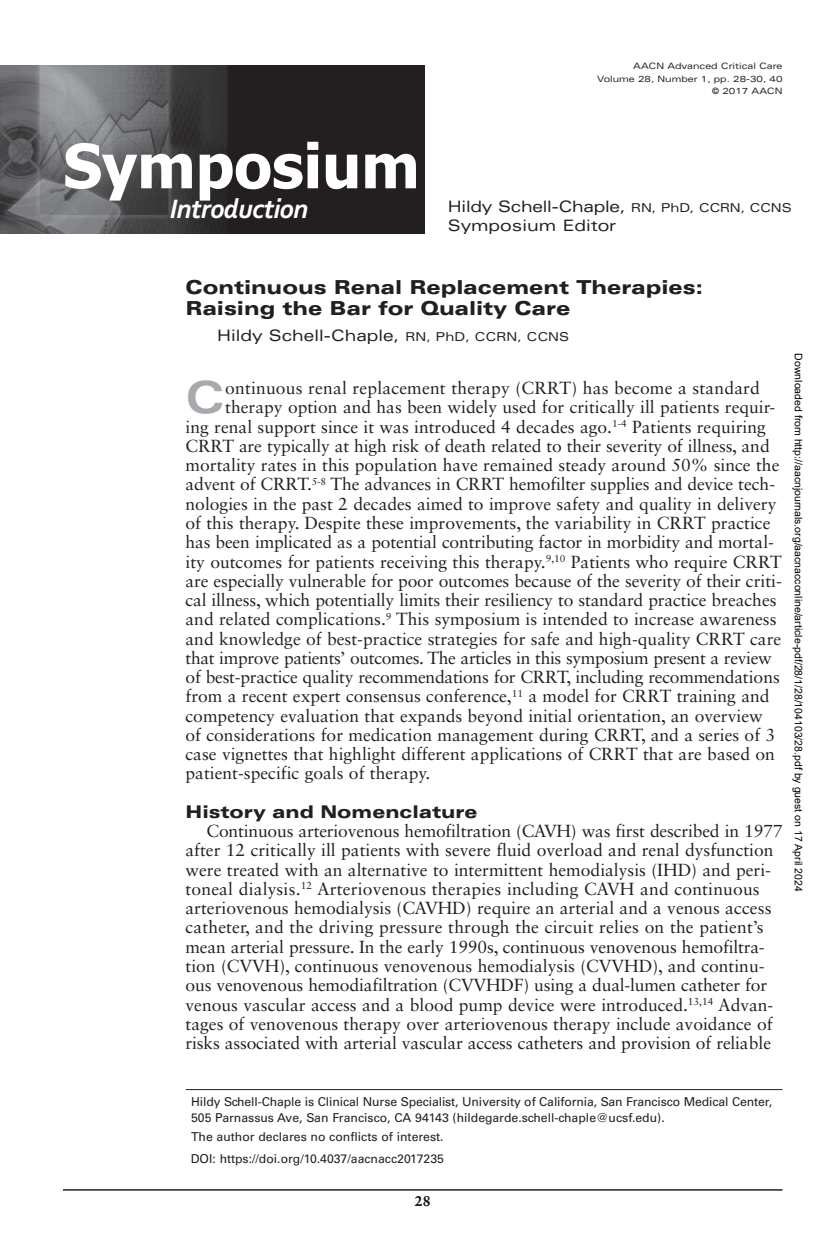
<style>
.page{position:relative;width:835px;height:1245px;background:#fff}
.page>*{position:absolute;margin:0;border:0;box-sizing:border-box;transform-origin:0 0}
.t1{font:700 61.25px "Tahoma";color:#fff}
.t2{font:700 expanded 44.1px "Univers LT Std";color:#a8a9ad}
.t3{font:italic 700 28px "Corbel";letter-spacing:-.025em;color:#fff}
.t4{font:900 expanded 19.25px/21px "Univers LT Std";color:#231f20}
.t5{font:17.5px/19.2px "Sabon LT Std";color:#231f20}
.t6{font:17.5px "Sabon LT Std";letter-spacing:-.02em;color:#231f20}
.t7{font:900 expanded 17.5px "Univers LT Std";color:#231f20}
.t8{font:expanded 15.75px/19.2px "Univers LT Std";color:#231f20}
.t9{font:700 14px "Sabon LT Std";color:#231f20}
.t10{font:12.25px/15.8px "Univers LT Std";color:#231f20}
.t11{font:10.5px "Arial";color:#000}
.t12{font:expanded 8.75px/12.2px "Univers LT Std";color:#231f20;text-align:right}
.s1{font-size:12.25px}
</style>
<div class="page">
<img style="left:0;top:65px;width:424px;height:168px">
<hr style="left:63px;top:1189px;width:719px;height:1px;background:#231f20">
<hr style="left:186px;top:1088px;width:596px;height:1px;background:#231f20">
<h1 class="t1" style="left:63px;top:142px;width:358px">Symposium</h1>
<h3 class="t3" style="left:170px;top:198px;width:140px">Introduction</h3>
<p class="t12" style="left:597px;top:61px;width:187px">AACN Advanced Critical Care<br>Volume 28, Number 1, pp. 28-30, 40 © 2017 AACN</p>
<p class="t8" style="left:448px;top:198px;width:345px">Hildy Schell-Chaple, <span class="s1">RN, PhD, CCRN, CCNS<br></span>Symposium Editor</p>
<p class="t4" style="left:186px;top:279px;width:519px">Continuous Renal Replacement Therapies:<br>Raising the Bar for Quality Care</p>
<p class="t8" style="left:217px;top:328px;width:353px">Hildy Schell-Chaple, <span class="s1">RN, PhD, CCRN, CCNS</span></p>
<h2 class="t2" style="left:186px;top:372px;width:41px">C</h2>
<p class="t5" style="left:225px;top:378px;width:536px">ontinuous renal replacement therapy (CRRT) has become a standard</p>
<p class="t5" style="left:225px;top:398px;width:551px">therapy option and has been widely used for critically ill patients requir-</p>
<p class="t5" style="left:186px;top:417px;width:582px">ing renal support since it was introduced 4 decades ago.<sup>1-4</sup> Patients requiring</p>
<p class="t5" style="left:186px;top:436px;width:586px">CRRT are typically at high risk of death related to their severity of illness, and</p>
<p class="t5" style="left:186px;top:455px;width:595px">mortality rates in this population have remained steady around 50% since the</p>
<p class="t5" style="left:186px;top:475px;width:591px">advent of CRRT.<sup>5-8</sup> The advances in CRRT hemofilter supplies and device tech-</p>
<p class="t5" style="left:186px;top:494px;width:592px">nologies in the past 2 decades aimed to improve safety and quality in delivery</p>
<p class="t5" style="left:186px;top:513px;width:586px">of this therapy. Despite these improvements, the variability in CRRT practice</p>
<p class="t5" style="left:186px;top:532px;width:590px">has been implicated as a potential contributing factor in morbidity and mortal-</p>
<p class="t5" style="left:186px;top:552px;width:598px">ity outcomes for patients receiving this therapy.<sup>9,10</sup> Patients who require CRRT</p>
<p class="t5" style="left:186px;top:571px;width:598px">are especially vulnerable for poor outcomes because of the severity of their criti-</p>
<p class="t5" style="left:186px;top:590px;width:592px">cal illness, which potentially limits their resiliency to standard practice breaches</p>
<p class="t5" style="left:186px;top:609px;width:592px">and related complications.<sup>9</sup> This symposium is intended to increase awareness</p>
<p class="t5" style="left:186px;top:629px;width:597px">and knowledge of best-practice strategies for safe and high-quality CRRT care</p>
<p class="t6" style="left:186px;top:647px;width:588px">that improve patients’ outcomes. The articles in this symposium present a review</p>
<p class="t5" style="left:186px;top:667px;width:596px">of best-practice quality recommendations for CRRT, including recommendations</p>
<p class="t5" style="left:186px;top:686px;width:585px">from a recent expert consensus conference,<sup>11</sup> a model for CRRT training and</p>
<p class="t5" style="left:185px;top:706px;width:579px">competency evaluation that expands beyond initial orientation, an overview</p>
<p class="t5" style="left:185px;top:725px;width:591px">of considerations for medication management during CRRT, and a series of 3</p>
<p class="t5" style="left:185px;top:744px;width:591px">case vignettes that highlight different applications of CRRT that are based on</p>
<p class="t5" style="left:185px;top:763px;width:246px">patient-specific goals of therapy.</p>
<p class="t7" style="left:185px;top:805px;width:293px">History and Nomenclature</p>
<p class="t5" style="left:185px;top:821px;width:598px;text-indent:21px">Continuous arteriovenous hemofiltration (CAVH) was first described in 1977 after 12 critically ill patients with severe fluid overload and renal dysfunction were treated with an alternative to intermittent hemodialysis (IHD) and peri&shy;toneal dialysis.<sup>12</sup> Arteriovenous therapies including CAVH and continuous arteriovenous hemodialysis (CAVHD) require an arterial and a venous access catheter, and the driving pressure through the circuit relies on the patient’s mean arterial pressure. In the early 1990s, continuous venovenous hemofiltra&shy;tion (CVVH), continuous venovenous hemodialysis (CVVHD), and continu&shy;ous venovenous hemodiafiltration (CVVHDF) using a dual-lumen catheter for venous vascular access and a blood pump device were introduced.<sup>13,14</sup> Advan&shy;tages of venovenous therapy over arteriovenous therapy include avoidance of risks associated with arterial vascular access catheters and provision of reliable</p>
<p class="t11" style="left:802px;top:353px;width:539px;rotate:90deg">Downloaded from http://aacnjournals.org/aacnacconline/article-pdf/28/1/28/104103/28.pdf by guest on 17 April 2024</p>
<p class="t10" style="left:191px;top:1094px;width:583px">Hildy Schell-Chaple is Clinical Nurse Specialist, University of California, San Francisco Medical Center,<br>505 Parnassus Ave, San Francisco, CA 94143 (hildegarde.schell-chaple@ucsf.edu).</p>
<p class="t10" style="left:191px;top:1129px;width:254px">The author declares no conflicts of interest.</p>
<p class="t10" style="left:191px;top:1152px;width:255px">DOI: https://doi.org/10.4037/aacnacc2017235</p>
<p class="t9" style="left:415px;top:1192px;width:17px">28</p>
</div>
